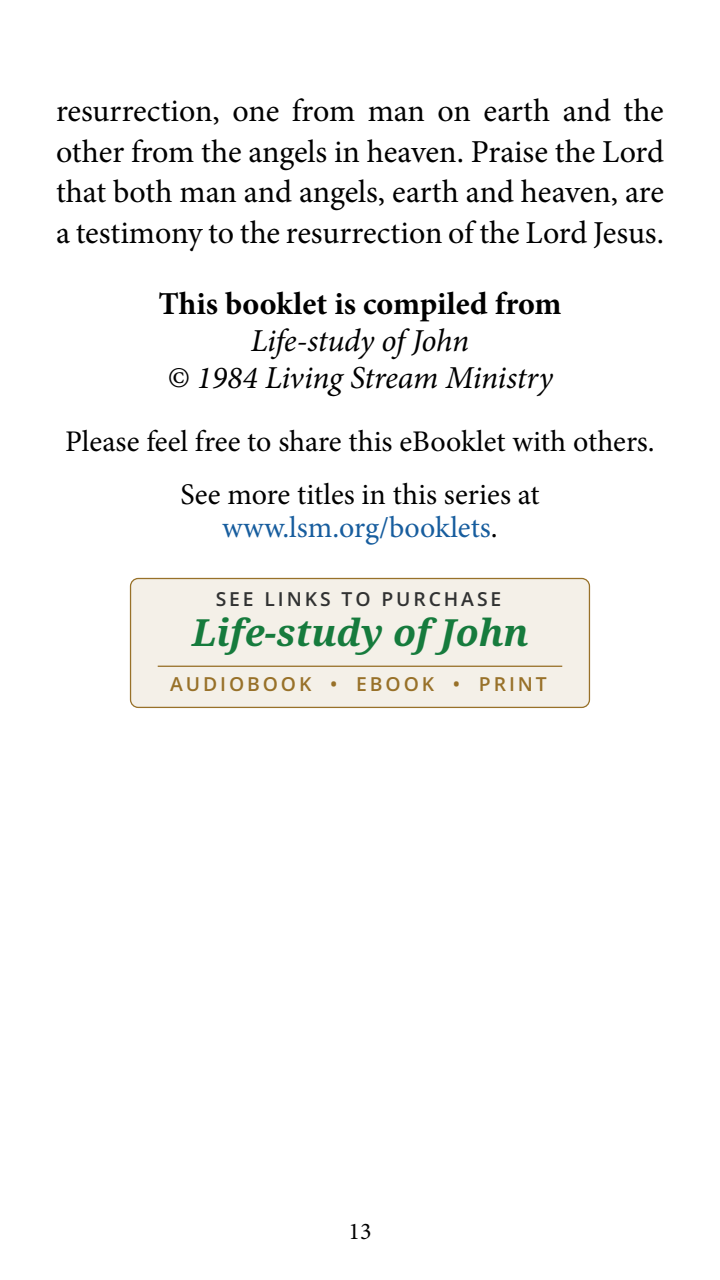
<style>
.page{position:relative;width:720px;height:1280px;background:#fff}
.page>*{position:absolute;margin:0;border:0;box-sizing:border-box;transform-origin:0 0}
.t1{font:italic 700 37.4px "Noto Serif";color:#167b3d}
.t2{font:32px/40.7px "Minion Pro";letter-spacing:-.005em;color:#000;text-align:justify}
.t3{font:italic 32px/37px "Minion Pro";letter-spacing:-.01em;color:#000;text-align:center}
.t4{font:700 32px "Minion Pro";color:#000}
.t5{font:30px/53px "Minion Pro";color:#000;text-align:center}
.t6{font:30px "Minion Pro";color:#175d9e}
.t7{font:24px "Minion Pro";color:#000}
.t8{font:600 19.3px "Open Sans";letter-spacing:.15em;color:#987129}
.t9{font:600 19.3px "Open Sans";letter-spacing:.15em;color:#313232}
.s1{color:#000}
</style>
<div class="page">
<div style="left:131px;top:579px;width:458px;height:128px;background:#f4f0e8;border-radius:8px"></div>
<div style="left:130px;top:578px;width:460px;height:130px;border:1px solid #987129;border-radius:8px"></div>
<hr style="left:158px;top:666px;width:404px;height:1px;background:#987129">
<p class="t2" style="left:56px;top:90px;width:610px">resurrection, one from man on earth and the other from the angels in heaven. Praise the Lord that both man and angels, earth and heaven, are a testimony to the resurrection of the Lord Jesus.</p>
<p class="t4" style="left:158px;top:281px;width:405px">This booklet is compiled from</p>
<p class="t3" style="left:167px;top:322px;width:387px">Life-study of John<br>© 1984 Living Stream Ministry</p>
<p class="t5" style="left:65px;top:415px;width:591px">Please feel free to share this eBooklet with others.<br>See more titles in this series at</p>
<p class="t6" style="left:222px;top:507px;width:277px">www.lsm.org/booklets<span class="s1">.</span></p>
<p class="t9" style="left:216px;top:585px;width:287px">SEE LINKS TO PURCHASE</p>
<p class="t1" style="left:192px;top:606px;width:338px">Life-study of John</p>
<p class="t8" style="left:170px;top:671px;width:378px">AUDIOBOOK • EBOOK • PRINT</p>
<p class="t7" style="left:348px;top:1215px;width:25px">13</p>
</div>
